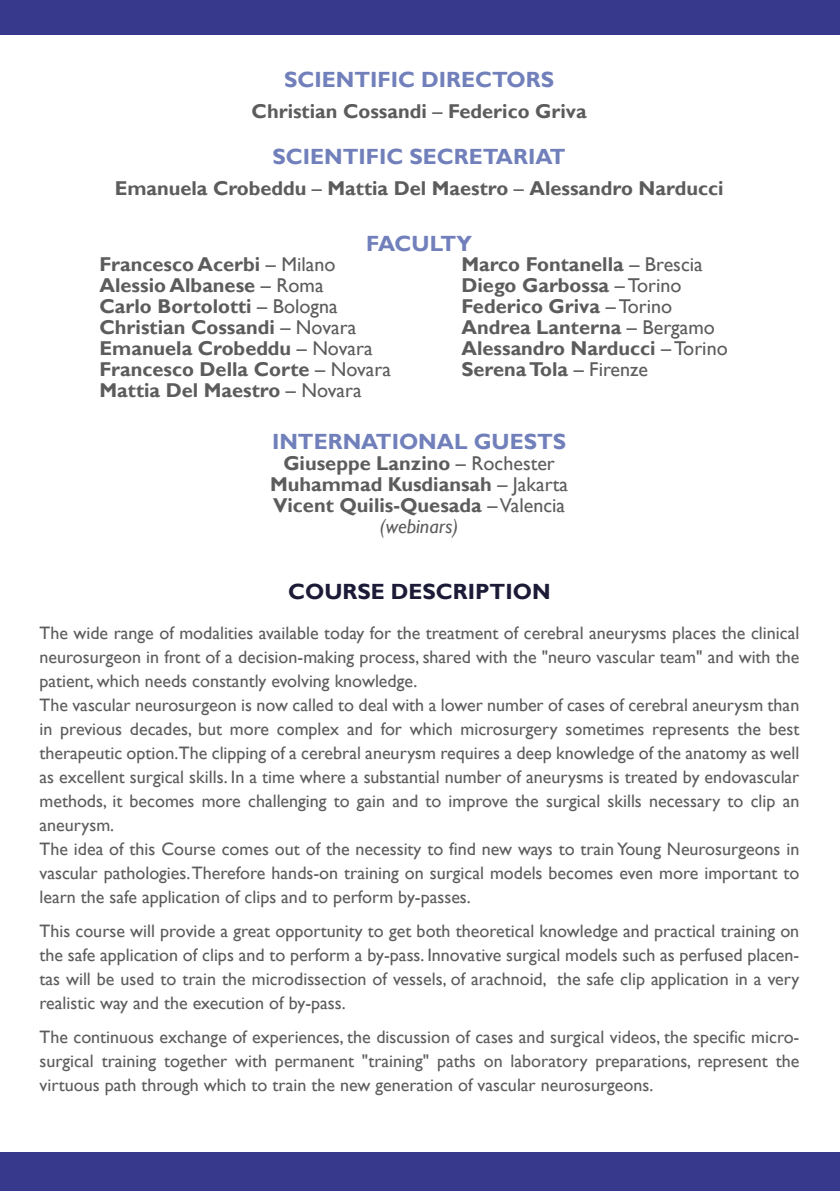
<style>
.page{position:relative;width:840px;height:1191px;background:#fff}
.page>*{position:absolute;margin:0;border:0;box-sizing:border-box;transform-origin:0 0}
.t1{font:700 22px "Gill Sans";color:#7180bb}
.t2{font:700 22px "Gill Sans";color:#1c1b37}
.t3{font:700 22px "Gill Sans";letter-spacing:-.02em;color:#7180bb}
.t4{font:700 20px/21px "Gill Sans";color:#5c5c5c}
.t5{font:18px/24px "Gill Sans";color:#5d5d5d;text-align:justify}
.s1{font-weight:400}
.s2{font-weight:400;font-style:italic}
</style>
<div class="page">
<div style="left:0;top:0;width:839px;height:35px;background:#37398c"></div>
<div style="left:0;top:1152px;width:839px;height:39px;background:#37398c"></div>
<p class="t1" style="left:284px;top:66px;width:271px">SCIENTIFIC DIRECTORS</p>
<p class="t4" style="left:251px;top:101px;width:336px">Christian Cossandi <span class="s1">–</span> Federico Griva</p>
<p class="t1" style="left:272px;top:143px;width:294px">SCIENTIFIC SECRETARIAT</p>
<p class="t4" style="left:115px;top:178px;width:610px">Emanuela Crobeddu <span class="s1">–</span> Mattia Del Maestro <span class="s1">–</span> Alessandro Narducci</p>
<p class="t3" style="left:366px;top:230px;width:107px">FACULTY</p>
<p class="t4" style="left:99px;top:254px;width:293px">Francesco Acerbi <span class="s1">– Milano<br></span>Alessio Albanese <span class="s1">– Roma<br></span>Carlo Bortolotti <span class="s1">– Bologna<br></span>Christian Cossandi <span class="s1">– Novara<br></span>Emanuela Crobeddu <span class="s1">– Novara<br></span>Francesco Della Corte <span class="s1">– Novara<br></span>Mattia Del Maestro <span class="s1">– Novara</span></p>
<p class="t4" style="left:461px;top:254px;width:267px">Marco Fontanella <span class="s1">– Brescia<br></span>Diego Garbossa <span class="s1">– Torino<br></span>Federico Griva <span class="s1">– Torino<br></span>Andrea Lanterna <span class="s1">– Bergamo<br></span>Alessandro Narducci <span class="s1">– Torino<br></span>Serena Tola <span class="s1">– Firenze</span></p>
<p class="t1" style="left:272px;top:428px;width:295px">INTERNATIONAL GUESTS</p>
<p class="t4" style="left:270px;top:453px;width:299px;text-align:center">Giuseppe Lanzino <span class="s1">– Rochester<br></span>Muhammad Kusdiansah <span class="s1">– Jakarta<br></span>Vicent Quilis-Quesada <span class="s1">– Valencia </span><span class="s2">(webinars)</span></p>
<p class="t2" style="left:288px;top:578px;width:264px">COURSE DESCRIPTION</p>
<p class="t5" style="left:39px;top:621px;width:761px;text-align:left">The wide range of modalities available today for the treatment of cerebral aneurysms places the clinical neurosurgeon in front of a decision-making process, shared with the "neuro vascular team" and with the patient, which needs constantly evolving knowledge.<br>The vascular neurosurgeon is now called to deal with a lower number of cases of cerebral aneurysm than in previous decades, but more complex and for which microsurgery sometimes represents the best therapeutic option.The clipping of a cerebral aneurysm requires a deep knowledge of the anatomy as well as excellent surgical skills. In a time where a substantial number of aneurysms is treated by endovascular methods, it becomes more challenging to gain and to improve the surgical skills necessary to clip an aneurysm.<br>The idea of this Course comes out of the necessity to find new ways to train Young Neurosurgeons in vascular pathologies. Therefore hands-on training on surgical models becomes even more important to learn the safe application of clips and to perform by-passes.</p>
<p class="t5" style="left:39px;top:919px;width:761px">This course will provide a great opportunity to get both theoretical knowledge and practical training on the safe application of clips and to perform a by-pass. Innovative surgical models such as perfused placen&shy;tas will be used to train the microdissection of vessels, of arachnoid, the safe clip application in a very realistic way and the execution of by-pass.</p>
<p class="t5" style="left:39px;top:1025px;width:761px">The continuous exchange of experiences, the discussion of cases and surgical videos, the specific micro&shy;surgical training together with permanent "training" paths on laboratory preparations, represent the virtuous path through which to train the new generation of vascular neurosurgeons.</p>
</div>
